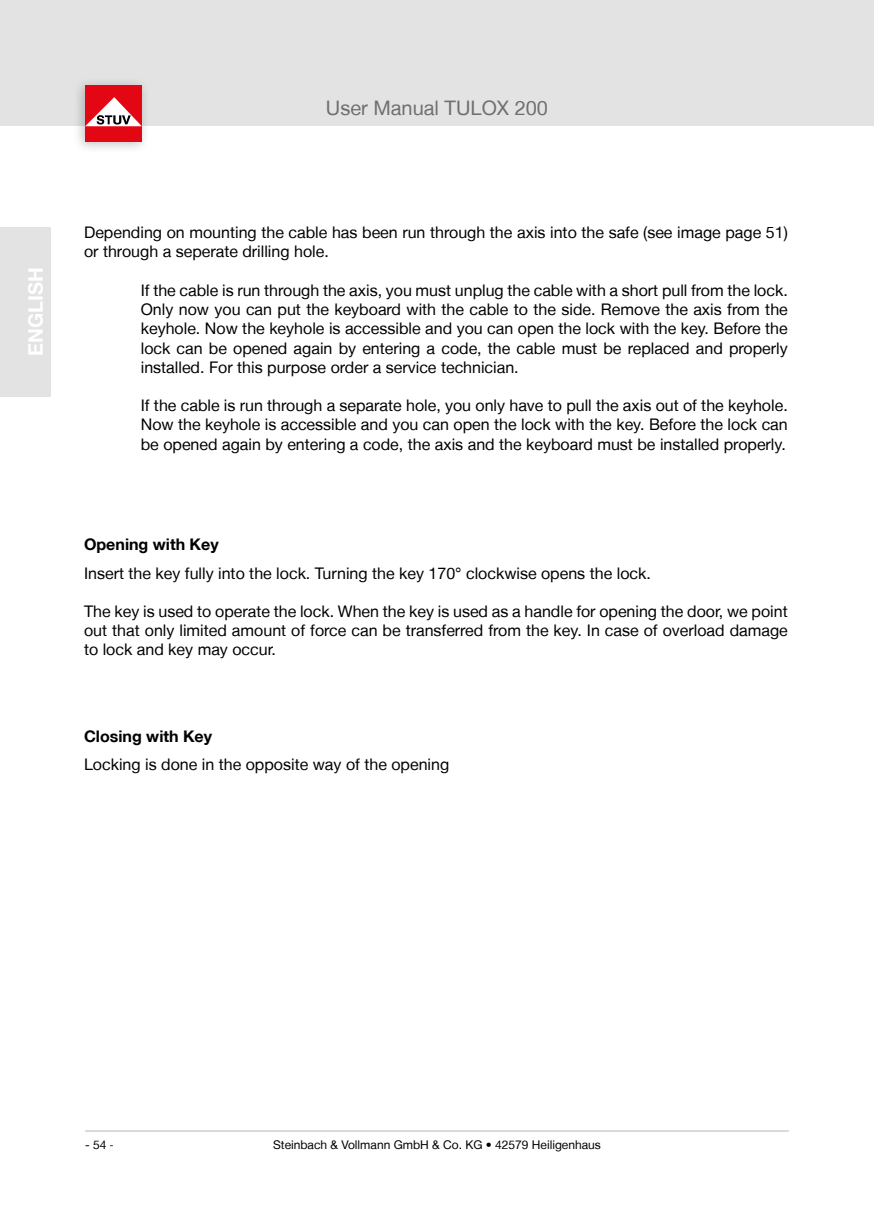
<style>
.page{position:relative;width:874px;height:1225px;background:#fff}
.page>*{position:absolute;margin:0;border:0;box-sizing:border-box;transform-origin:0 0}
.t1{font:20px "Helvetica Neue LT";color:#706f6f}
.t2{font:700 20px "Helvetica Neue LT";color:#fff}
.t3{font:16px/19.2px "Helvetica Neue LT";color:#000;text-align:justify}
.t4{font:700 16px "Helvetica Neue LT";color:#000}
.t5{font:12px "Helvetica Neue LT";color:#000}
.s1{font-family:"Myriad Pro"}
</style>
<div class="page">
<div style="left:0;top:227px;width:51px;height:170px;background:#e3e3e3"></div>
<div style="left:0;top:0;width:873px;height:126px;background:#e3e3e3"></div>
<div style="left:72px;top:76px;width:79px;height:79px;background:#000;opacity:.25"></div>
<div style="left:85px;top:85px;width:57px;height:57px;background:#e30613"></div>
<svg style="left:85px;top:97px;width:57px;height:29px"></svg>
<hr style="left:85px;top:1130px;width:703px;height:2px;background:#dadada">
<p class="t1" style="left:326px;top:96px;width:223px">User Manual TULOX 200</p>
<p class="t2" style="left:23px;top:356px;width:90px;rotate:-90deg">ENGLISH</p>
<p class="t3" style="left:84px;top:223px;width:705px">Depending on mounting the cable has been run through the axis into the safe (see image page 51) or through a seperate drilling hole.</p>
<p class="t3" style="left:141px;top:280px;width:648px">If the cable is run through the axis, you must unplug the cable with a short pull from the lock.<br>Only now you can put the keyboard with the cable to the side. Remove the axis from the keyhole. Now the keyhole is accessible and you can open the lock with the key. Before the lock can be opened again by entering a code, the cable must be replaced and properly installed. For this purpose order a service technician.</p>
<p class="t3" style="left:141px;top:395px;width:648px">If the cable is run through a separate hole, you only have to pull the axis out of the keyhole.<br>Now the keyhole is accessible and you can open the lock with the key. Before the lock can be opened again by entering a code, the axis and the keyboard must be installed properly.</p>
<p class="t4" style="left:84px;top:534px;width:136px">Opening with Key</p>
<p class="t3" style="left:84px;top:563px;width:568px">Insert the key fully into the lock. Turning the key 170° clockwise opens the lock.</p>
<p class="t3" style="left:84px;top:601px;width:705px">The key is used to operate the lock. When the key is used as a handle for opening the door, we point out that only limited amount of force can be transferred from the key. In case of overload damage to lock and key may occur.</p>
<p class="t4" style="left:84px;top:726px;width:129px">Closing with Key</p>
<p class="t3" style="left:84px;top:754px;width:366px">Locking is done in the opposite way of the opening</p>
<p class="t5" style="left:85px;top:1137px;width:30px">- 54 <span class="s1">-</span></p>
<p class="t5" style="left:273px;top:1137px;width:329px">Steinbach &amp; Vollmann GmbH &amp; Co. KG • 42579 Heiligenhaus</p>
</div>
